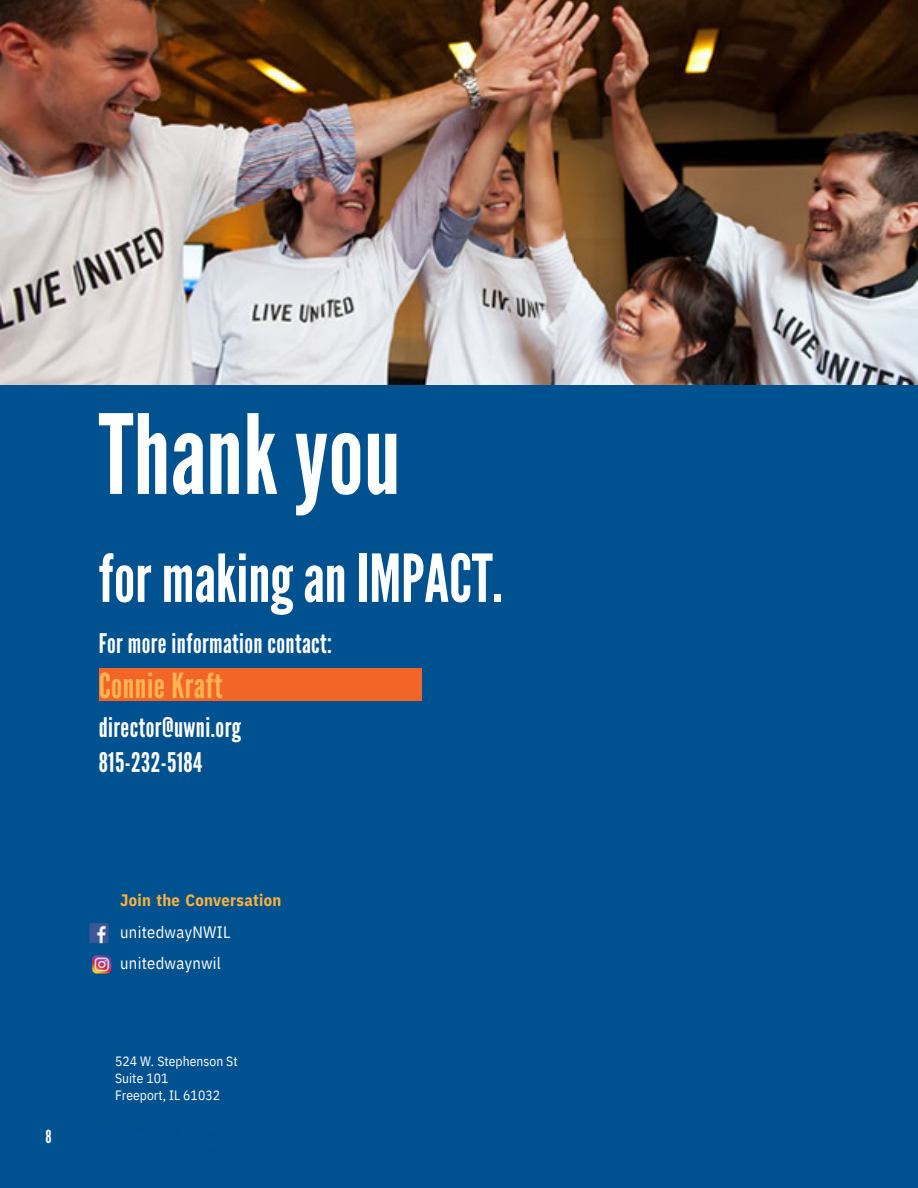
<style>
.page{position:relative;width:918px;height:1188px;background:#005190}
.page>*{position:absolute;margin:0;border:0;box-sizing:border-box;transform-origin:0 0}
.t1{font:109.95px "League Gothic";color:#fff}
.t2{font:66px "League Gothic";color:#fff}
.t3{font:34.5px "League Gothic";letter-spacing:.015em;color:#ffb352}
.t4{font:27px/34.8px "League Gothic";letter-spacing:.015em;color:#fff}
.t5{font:18px "League Gothic";color:#f7f7f7}
.t6{font:16.5px/31.5px "IBM Plex Sans Cond";letter-spacing:.015em;color:#fff}
.t7{font:13.5px "IBM Plex Sans Cond";letter-spacing:.005em;color:#fff}
.s1{font-weight:700;color:#fcb23d}
</style>
<div class="page">
<img style="left:89px;top:923px;width:20px;height:20px">
<img style="left:92px;top:955px;width:20px;height:19px">
<div style="left:99px;top:668px;width:322px;height:32px;background:#f26527"></div>
<img style="left:0;top:0;width:918px;height:385px">
<p class="t1" style="left:99px;top:391px;width:304px">Thankyou</p>
<p class="t2" style="left:99px;top:540px;width:406px">for makinganIMPACT.</p>
<p class="t4" style="left:99px;top:626px;width:235px">For more information contact:</p>
<p class="t3" style="left:99px;top:665px;width:125px">Connie Kraft</p>
<p class="t4" style="left:99px;top:710px;width:144px">director@uwni.org<br>815-232-5184</p>
<h2 class="t5" style="left:45px;top:1127px;width:8px">8</h2>
<p class="t6" style="left:120px;top:884px;width:163px"><span class="s1">Join the Conversation </span>unitedwayNWIL unitedwaynwil</p>
<p class="t7" style="left:115px;top:1053px;width:124px">524 W. Stephenson St</p>
<p class="t7" style="left:115px;top:1069px;width:55px">Suite 101</p>
<h2 class="t7" style="left:115px;top:1086px;width:106px">Freeport, IL 61032</h2>
</div>
